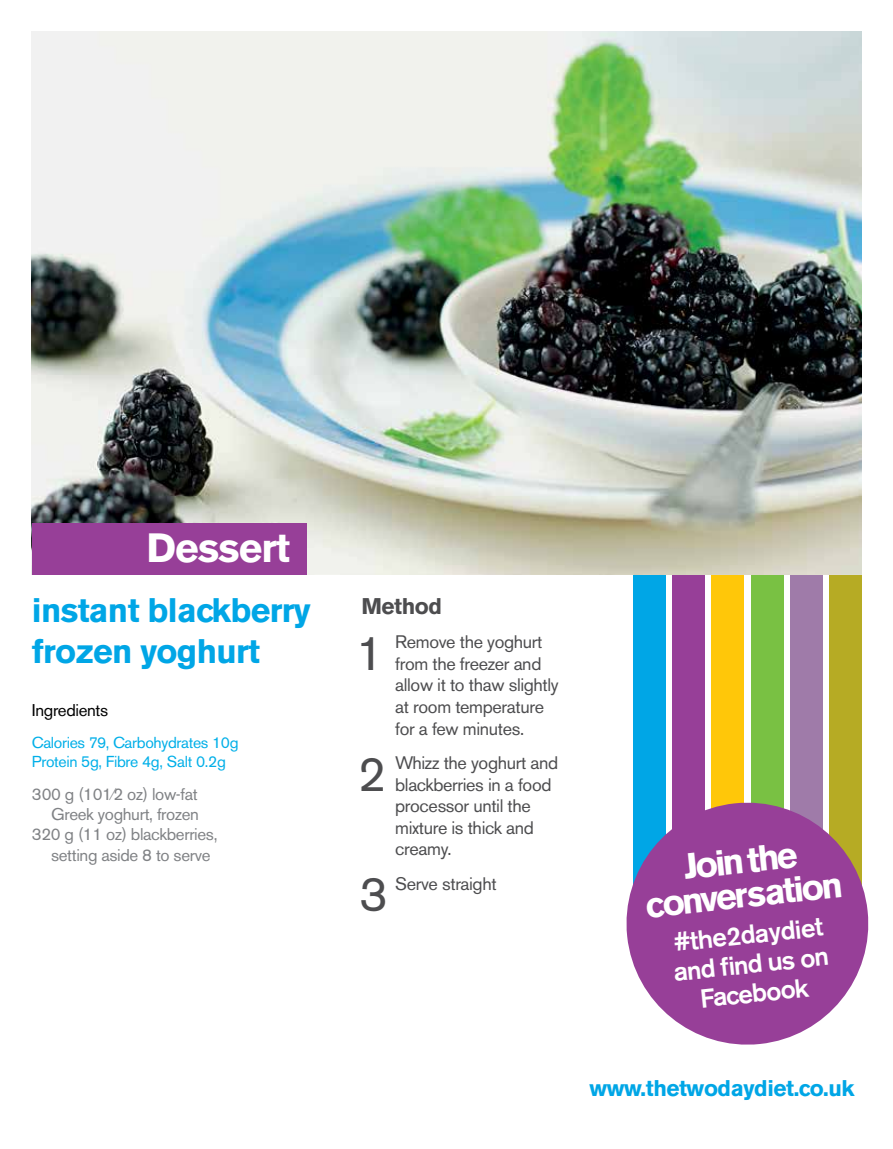
<style>
.page{position:relative;width:893px;height:1149px;background:#fff}
.page>*{position:absolute;margin:0;border:0;box-sizing:border-box;transform-origin:0 0}
.t1{font:48.6px "Akzidenz Grotesk BE";color:#4d4d4f}
.t2{font:700 40.5px "Akzidenz Grotesk BE";letter-spacing:-.02em;color:#fff}
.t3{font:700 35.77px/34.2px "Akzidenz Grotesk BE";color:#fff;text-align:center}
.t4{font:700 33.75px/40.5px "Akzidenz Grotesk BE";letter-spacing:-.02em;color:#00a6e6}
.t5{font:500 26.1px/29.5px "Akzidenz Grotesk BE";color:#fff;text-align:center}
.t6{font:700 22.5px "Akzidenz Grotesk BE";letter-spacing:-.02em;color:#00a6e6}
.t7{font:700 22.5px "Akzidenz Grotesk BE";letter-spacing:-.02em;color:#4d4d4f}
.t8{font:18px/21.6px "Akzidenz Grotesk BE";letter-spacing:-.02em;color:#4d4d4f}
.t9{font:16.88px "Akzidenz Grotesk BE";letter-spacing:-.02em;color:#808285}
.t10{font:16.88px "Akzidenz Grotesk BE";letter-spacing:-.02em;color:#000}
.t11{font:15.75px/18.9px "Akzidenz Grotesk BE";letter-spacing:-.02em;color:#00afe8}
</style>
<div class="page">
<div style="left:633px;top:549px;width:32px;height:390px;background:#00a6e6"></div>
<div style="left:672px;top:549px;width:33px;height:390px;background:#973f98"></div>
<div style="left:711px;top:549px;width:33px;height:390px;background:#ffc709"></div>
<div style="left:751px;top:549px;width:32px;height:390px;background:#79c143"></div>
<div style="left:790px;top:549px;width:32px;height:390px;background:#9f7ba9"></div>
<div style="left:829px;top:549px;width:33px;height:390px;background:#b6ab24"></div>
<img style="left:32px;top:32px;width:829px;height:542px">
<div style="left:32px;top:523px;width:274px;height:51px;background:#973f98"></div>
<svg style="left:626px;top:796px;width:243px;height:249px;fill:#973f98"></svg>
<h2 class="t2" style="left:147px;top:524px;width:145px">Dessert</h2>
<h3 class="t4" style="left:32px;top:590px;width:280px">instant blackberry frozen yoghurt</h3>
<p class="t10" style="left:32px;top:700px;width:78px">Ingredients</p>
<p class="t11" style="left:32px;top:732px;width:208px">Calories 79, Carbohydrates 10g<br>Protein 5g, Fibre 4g, Salt 0.2g</p>
<p class="t9" style="left:32px;top:783px;width:167px">300 g (101⁄2 oz) low-fat</p>
<p class="t9" style="left:51px;top:803px;width:149px">Greek yoghurt, frozen</p>
<p class="t9" style="left:32px;top:824px;width:187px">320 g (11 oz) blackberries,</p>
<p class="t9" style="left:51px;top:844px;width:161px">setting aside 8 to serve</p>
<p class="t7" style="left:361px;top:592px;width:82px">Method</p>
<h1 class="t1" style="left:356px;top:623px;width:30px">1</h1>
<p class="t8" style="left:395px;top:631px;width:165px">Remove the yoghurt from the freezer and allow it to thaw slightly at room temperature for a few minutes.</p>
<h1 class="t1" style="left:358px;top:744px;width:30px">2</h1>
<p class="t8" style="left:395px;top:751px;width:165px">Whizz the yoghurt and blackberries in a food processor until the mixture is thick and creamy.</p>
<h1 class="t1" style="left:359px;top:865px;width:30px">3</h1>
<p class="t8" style="left:395px;top:872px;width:103px">Serve straight</p>
<h3 class="t3" style="left:640px;top:854px;width:200px;rotate:-6deg">Join the conversation</h3>
<h3 class="t5" style="left:669px;top:927px;width:157px;rotate:-6deg">#the2daydiet and fi nd us on<br>Facebook</h3>
<p class="t6" style="left:589px;top:1074px;width:267px">www.thetwodaydiet.co.uk</p>
</div>
